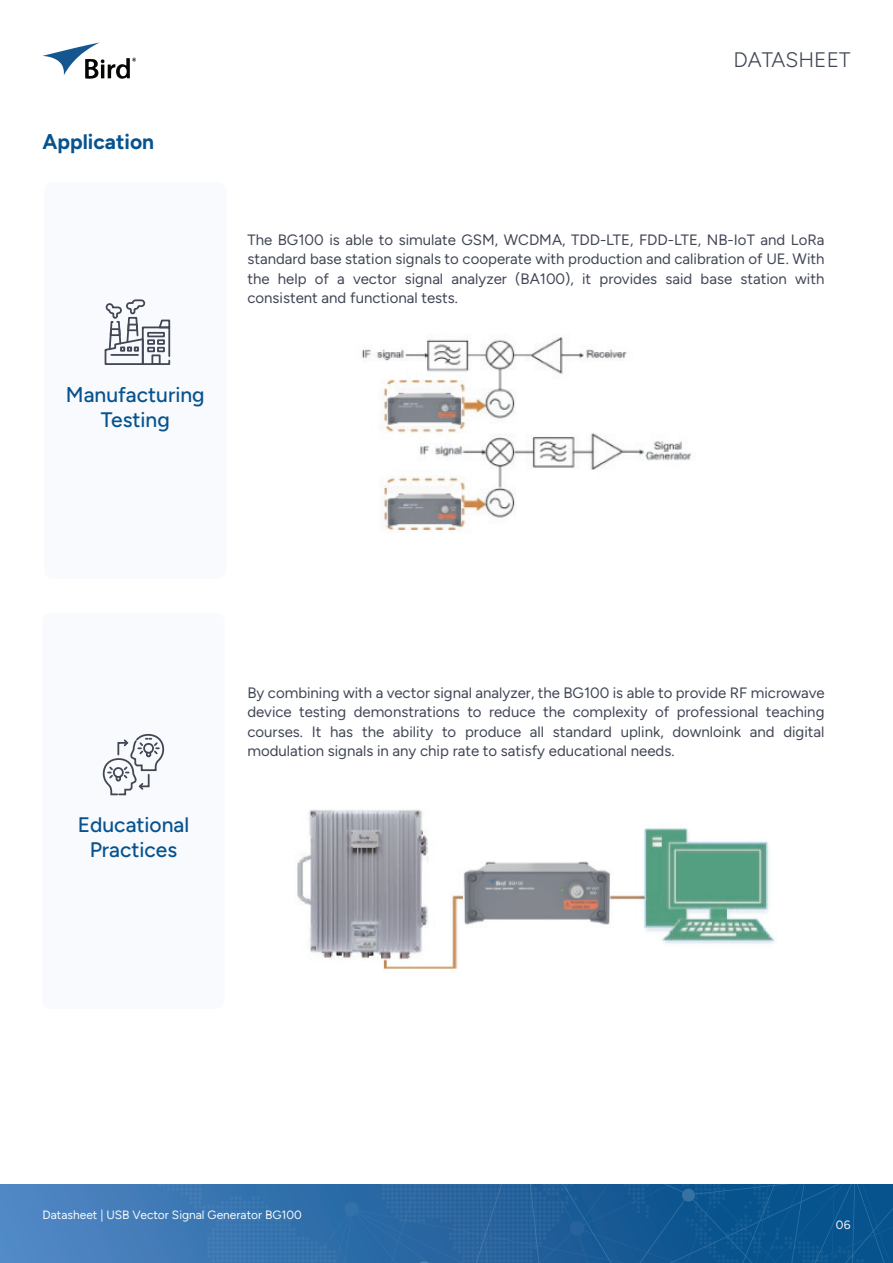
<style>
.page{position:relative;width:893px;height:1263px;background:#fff}
.page>*{position:absolute;margin:0;border:0;box-sizing:border-box;transform-origin:0 0}
.t1{font:500 21px/25.2px "Figtree";color:#07538f;text-align:center}
.t2{font:700 21px "Figtree";color:#07538f}
.t3{font:300 21px "Figtree";color:#414755}
.t4{font:15px/19.5px "Figtree";color:#414755;text-align:justify}
.t5{font:12px "Figtree";color:#f8fafd}
</style>
<div class="page">
<div style="left:0;top:1184px;width:893px;height:79px;background:linear-gradient(to right,#4f84c1,#024c86)"></div>
<svg style="left:43px;top:42px;width:93px;height:37px"></svg>
<img style="left:297px;top:809px;width:478px;height:161px">
<div style="left:42px;top:613px;width:183px;height:396px;background:#f8fafd;border-radius:9px"></div>
<svg style="left:102px;top:734px;width:63px;height:62px"></svg>
<div style="left:44px;top:182px;width:182px;height:397px;background:#f8fafd;border-radius:9px"></div>
<svg style="left:104px;top:299px;width:67px;height:66px"></svg>
<hr style="left:111px;top:354px;width:27px;height:2px;background:#414755">
<img style="left:362px;top:334px;width:329px;height:198px">
<h1 class="t2" style="left:43px;top:130px;width:113px">Application</h1>
<h1 class="t1" style="left:66px;top:382px;width:140px">Manufacturing<br>Testing</h1>
<h1 class="t3" style="left:733px;top:48px;width:119px">DATASHEET</h1>
<p class="t4" style="left:247px;top:230px;width:579px">The BG100 is able to simulate GSM, WCDMA, TDD-LTE, FDD-LTE, NB-IoT and LoRa standard base station signals to cooperate with production and calibration of UE. With the help of a vector signal analyzer (BA100), it provides said base station with consistent and functional tests.</p>
<h1 class="t1" style="left:78px;top:812px;width:113px">Educational<br>Practices</h1>
<p class="t4" style="left:247px;top:683px;width:579px">By combining with a vector signal analyzer, the BG100 is able to provide RF microwave device testing demonstrations to reduce the complexity of professional teaching courses. It has the ability to produce all standard uplink, downloink and digital modulation signals in any chip rate to satisfy educational needs.</p>
<p class="t5" style="left:43px;top:1208px;width:261px">Datasheet | USB Vector Signal Generator BG100</p>
<p class="t5" style="left:836px;top:1218px;width:16px">06</p>
</div>
